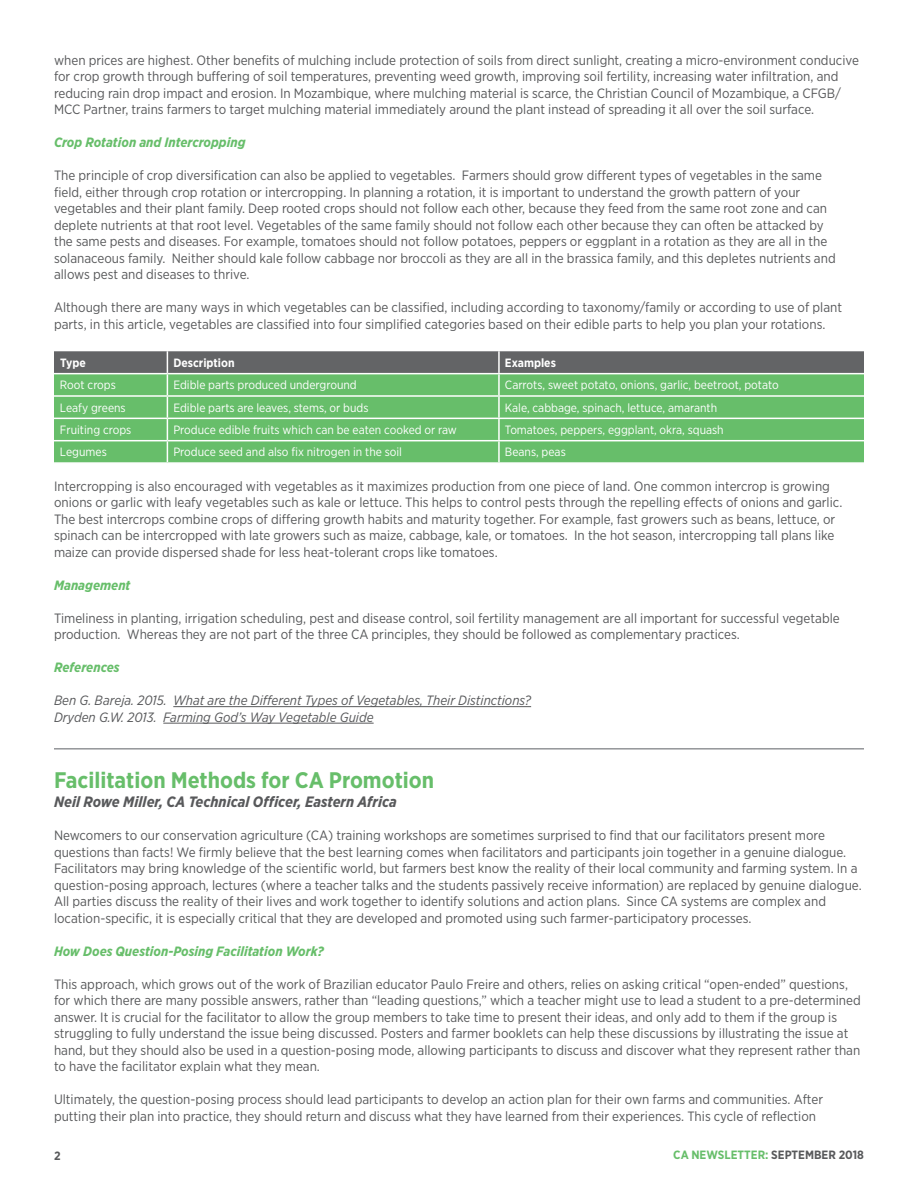
<style>
.page{position:relative;width:918px;height:1188px;background:#fff}
.page>*{position:absolute;margin:0;border:0;box-sizing:border-box;transform-origin:0 0}
.t1{font:700 22.5px "Gotham Narrow";color:#67be6a}
.t2{font:italic 700 15px "Gotham Narrow";color:#58595b}
.t3{font:13.5px/16.5px "Gotham Narrow";color:#58595b}
.t4{font:italic 13.5px/16.5px "Gotham Narrow";color:#58595b}
.t5{font:italic 700 13.5px "Gotham Narrow";color:#67be6a}
.t6{font:12px "Gotham Narrow";color:#fff}
.t7{font:700 12px "Gotham Narrow";color:#67be6a}
.t8{font:700 12px "Gotham Narrow";color:#fff}
.t9{font:700 12px "Gotham Narrow";color:#58595b}
.s1{color:#58595b}
</style>
<div class="page">
<hr style="left:173px;top:706px;width:358px;height:1px;background:#58595b">
<hr style="left:163px;top:723px;width:211px;height:1px;background:#58595b">
<hr style="left:54px;top:748px;width:810px;height:2px;background:#939598">
<svg style="left:54px;top:351px;width:810px;height:111px;background:#6eb071"></svg>
<hr style="left:499px;top:440px;width:365px;height:1px;background:#fff">
<hr style="left:498px;top:441px;width:2px;height:21px;background:#fff">
<p class="t3" style="left:54px;top:52px;width:806px">when prices are highest. Other benefits of mulching include protection of soils from direct sunlight, creating a micro-environment conducive for crop growth through buffering of soil temperatures, preventing weed growth, improving soil fertility, increasing water infiltration, and reducing rain drop impact and erosion. In Mozambique, where mulching material is scarce, the Christian Council of Mozambique, a CFGB/ MCC Partner, trains farmers to target mulching material immediately around the plant instead of spreading it all over the soil surface.</p>
<p class="t5" style="left:54px;top:134px;width:193px">Crop Rotation and Intercropping</p>
<p class="t3" style="left:54px;top:167px;width:783px">The principle of crop diversification can also be applied to vegetables. Farmers should grow different types of vegetables in the same field, either through crop rotation or intercropping. In planning a rotation, it is important to understand the growth pattern of your vegetables and their plant family. Deep rooted crops should not follow each other, because they feed from the same root zone and can deplete nutrients at that root level. Vegetables of the same family should not follow each other because they can often be attacked by the same pests and diseases. For example, tomatoes should not follow potatoes, peppers or eggplant in a rotation as they are all in the solanaceous family. Neither should kale follow cabbage nor broccoli as they are all in the brassica family, and this depletes nutrients and allows pest and diseases to thrive.</p>
<p class="t3" style="left:54px;top:299px;width:790px">Although there are many ways in which vegetables can be classified, including according to taxonomy/family or according to use of plant parts, in this article, vegetables are classified into four simplified categories based on their edible parts to help you plan your rotations.</p>
<p class="t8" style="left:60px;top:355px;width:27px">Type</p>
<p class="t8" style="left:173px;top:355px;width:63px">Description</p>
<p class="t8" style="left:505px;top:355px;width:52px">Examples</p>
<p class="t6" style="left:60px;top:378px;width:57px">Root crops</p>
<p class="t6" style="left:173px;top:378px;width:185px">Edible parts produced underground</p>
<p class="t6" style="left:505px;top:378px;width:275px">Carrots, sweet potato, onions, garlic, beetroot, potato</p>
<p class="t6" style="left:60px;top:400px;width:67px">Leafy greens</p>
<p class="t6" style="left:173px;top:400px;width:197px">Edible parts are leaves, stems, or buds</p>
<p class="t6" style="left:505px;top:400px;width:214px">Kale, cabbage, spinach, lettuce, amaranth</p>
<p class="t6" style="left:60px;top:422px;width:73px">Fruiting crops</p>
<p class="t6" style="left:173px;top:422px;width:285px">Produce edible fruits which can be eaten cooked or raw</p>
<p class="t6" style="left:505px;top:422px;width:220px">Tomatoes, peppers, eggplant, okra, squash</p>
<p class="t6" style="left:60px;top:445px;width:48px">Legumes</p>
<p class="t6" style="left:173px;top:445px;width:230px">Produce seed and also fix nitrogen in the soil</p>
<p class="t6" style="left:505px;top:445px;width:62px">Beans, peas</p>
<p class="t3" style="left:54px;top:478px;width:790px">Intercropping is also encouraged with vegetables as it maximizes production from one piece of land. One common intercrop is growing onions or garlic with leafy vegetables such as kale or lettuce. This helps to control pests through the repelling effects of onions and garlic.<br>The best intercrops combine crops of differing growth habits and maturity together. For example, fast growers such as beans, lettuce, or spinach can be intercropped with late growers such as maize, cabbage, kale, or tomatoes. In the hot season, intercropping tall plans like maize can provide dispersed shade for less heat-tolerant crops like tomatoes.</p>
<p class="t5" style="left:54px;top:576px;width:78px">Management</p>
<p class="t3" style="left:54px;top:610px;width:787px">Timeliness in planting, irrigation scheduling, pest and disease control, soil fertility management are all important for successful vegetable production. Whereas they are not part of the three CA principles, they should be followed as complementary practices.</p>
<p class="t5" style="left:54px;top:659px;width:67px">References</p>
<p class="t4" style="left:54px;top:692px;width:479px">Ben G. Bareja. 2015. What are the Different Types of Vegetables, Their Distinctions?<br>Dryden G.W. 2013. Farming God’s Way Vegetable Guide</p>
<h1 class="t1" style="left:54px;top:765px;width:382px">Facilitation Methods for CA Promotion</h1>
<p class="t2" style="left:54px;top:792px;width:344px">Neil Rowe Miller, CA Technical Officer, Eastern Africa</p>
<p class="t3" style="left:54px;top:827px;width:809px">Newcomers to our conservation agriculture (CA) training workshops are sometimes surprised to find that our facilitators present more questions than facts! We firmly believe that the best learning comes when facilitators and participants join together in a genuine dialogue.<br>Facilitators may bring knowledge of the scientific world, but farmers best know the reality of their local community and farming system. In a question-posing approach, lectures (where a teacher talks and the students passively receive information) are replaced by genuine dialogue.<br>All parties discuss the reality of their lives and work together to identify solutions and action plans. Since CA systems are complex and location-specific, it is especially critical that they are developed and promoted using such farmer-participatory processes.</p>
<p class="t5" style="left:54px;top:942px;width:271px">How Does Question-Posing Facilitation Work?</p>
<p class="t3" style="left:54px;top:976px;width:808px">This approach, which grows out of the work of Brazilian educator Paulo Freire and others, relies on asking critical “open-ended” questions, for which there are many possible answers, rather than “leading questions,” which a teacher might use to lead a student to a pre-determined answer. It is crucial for the facilitator to allow the group members to take time to present their ideas, and only add to them if the group is struggling to fully understand the issue being discussed. Posters and farmer booklets can help these discussions by illustrating the issue at hand, but they should also be used in a question-posing mode, allowing participants to discuss and discover what they represent rather than to have the facilitator explain what they mean.</p>
<p class="t3" style="left:54px;top:1091px;width:771px">Ultimately, the question-posing process should lead participants to develop an action plan for their own farms and communities. After putting their plan into practice, they should return and discuss what they have learned from their experiences. This cycle of reflection</p>
<p class="t9" style="left:54px;top:1148px;width:8px">2</p>
<p class="t7" style="left:673px;top:1147px;width:192px">CA NEWSLETTER: <span class="s1">SEPTEMBER 2018</span></p>
</div>
